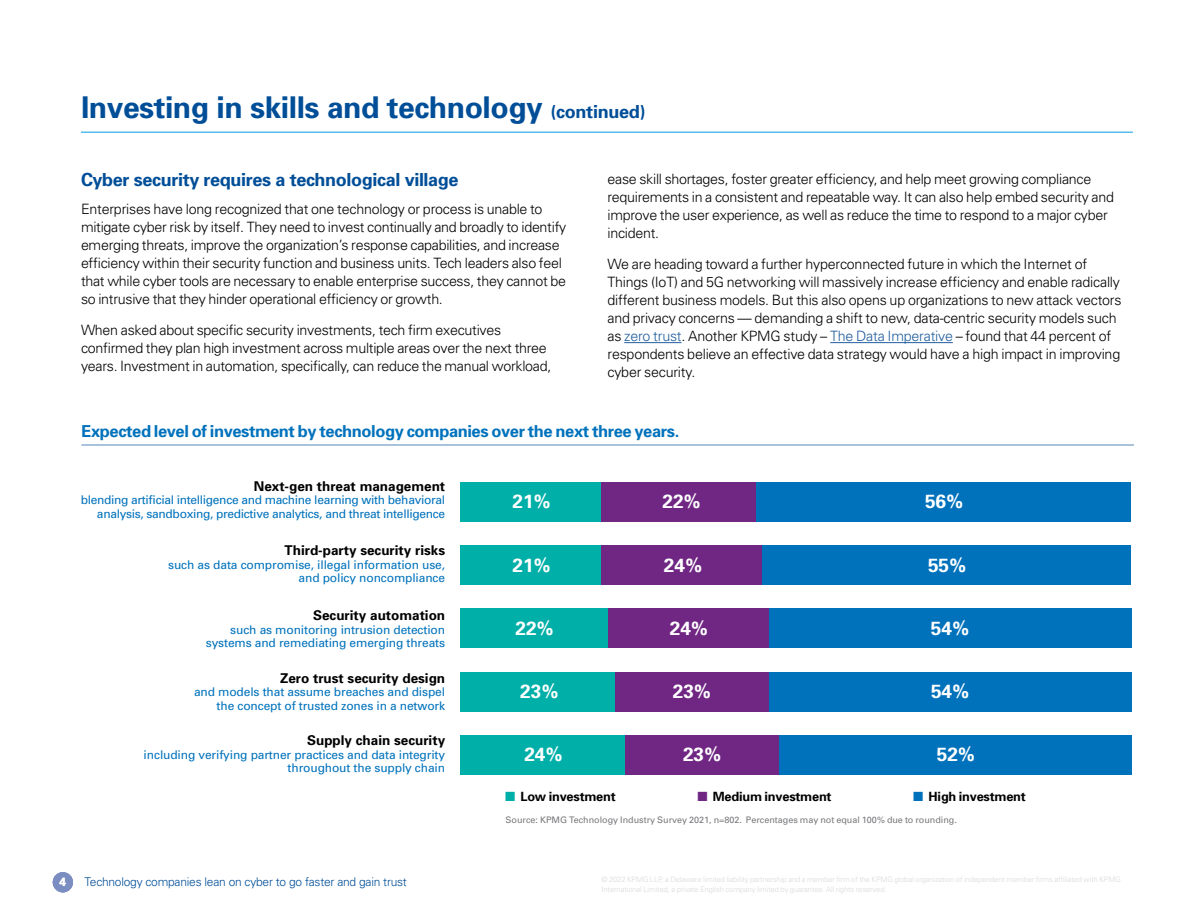
<style>
.page{position:relative;width:1188px;height:918px;background:#fff}
.page>*{position:absolute;margin:0;border:0;box-sizing:border-box;transform-origin:0 0}
.t1{font:700 30px "Univers";letter-spacing:-.015em;color:#004e98}
.t2{font:700 19.05px "Univers";letter-spacing:-.005em;color:#fff}
.t3{font:700 18px "Univers";letter-spacing:-.02em;color:#004e98}
.t4{font:700 16.5px "Univers";letter-spacing:-.025em;color:#0072bc}
.t5{font:300 14.25px/18px "Univers";letter-spacing:-.02em;color:#000}
.t6{font:700 13.5px "Univers";color:#000}
.t7{font:700 12.75px "Univers";letter-spacing:-.015em;color:#000}
.t8{font:12px/13.5px "Univers";letter-spacing:-.01em;color:#0072bc;text-align:right}
.t9{font:300 12px "Univers";letter-spacing:-.02em;color:#004e98}
.t10{font:700 12px "Univers";color:#fff}
.t11{font:9px "Univers";color:#77787b}
.s1{font-size:18px}
.s2{color:#215e9e}
.s3{font-family:"Pictograph One";font-weight:400;color:#00afa8}
.s4{font-family:"Pictograph One";font-weight:400;color:#702784}
.s5{font-family:"Pictograph One";font-weight:400;color:#0072bc}
</style>
<div class="page">
<hr style="left:81px;top:444px;width:1053px;height:2px;background:#004e98">
<hr style="left:624px;top:342px;width:58px;height:1px;background:#215e9e">
<hr style="left:830px;top:342px;width:123px;height:1px;background:#215e9e">
<hr style="left:81px;top:132px;width:1052px;height:1px;background:#009cdc">
<div style="left:756px;top:482px;width:375px;height:40px;background:#0072bc"></div>
<div style="left:762px;top:545px;width:369px;height:40px;background:#0072bc"></div>
<div style="left:769px;top:608px;width:362px;height:40px;background:#0072bc"></div>
<div style="left:769px;top:672px;width:362px;height:39px;background:#0072bc"></div>
<div style="left:779px;top:735px;width:352px;height:40px;background:#0072bc"></div>
<div style="left:601px;top:482px;width:155px;height:40px;background:#702784"></div>
<div style="left:601px;top:545px;width:161px;height:40px;background:#702784"></div>
<div style="left:608px;top:608px;width:161px;height:40px;background:#702784"></div>
<div style="left:615px;top:672px;width:154px;height:39px;background:#702784"></div>
<div style="left:625px;top:735px;width:154px;height:40px;background:#702784"></div>
<div style="left:460px;top:482px;width:141px;height:40px;background:#00afa8"></div>
<div style="left:460px;top:545px;width:141px;height:40px;background:#00afa8"></div>
<div style="left:460px;top:608px;width:148px;height:40px;background:#00afa8"></div>
<div style="left:460px;top:672px;width:155px;height:39px;background:#00afa8"></div>
<div style="left:460px;top:735px;width:165px;height:40px;background:#00afa8"></div>
<div style="left:53px;top:872px;width:20px;height:20px;background:#7b8ec1;border-radius:50%"></div>
<h1 class="t1" style="left:81px;top:90px;width:566px">Investing in skills and technology <span class="s1">(continued)</span></h1>
<p class="t3" style="left:81px;top:168px;width:379px">Cyber security requires a technological village</p>
<p class="t5" style="left:81px;top:200px;width:487px">Enterprises have long recognized that one technology or process is unable to mitigate cyber risk by itself. They need to invest continually and broadly to identify emerging threats, improve the organization’s response capabilities, and increase efficiency within their security function and business units. Tech leaders also feel that while cyber tools are necessary to enable enterprise success, they cannot be so intrusive that they hinder operational efficiency or growth.</p>
<p class="t5" style="left:81px;top:321px;width:472px">When asked about specific security investments, tech firm executives confirmed they plan high investment across multiple areas over the next three years. Investment in automation, specifically, can reduce the manual workload,</p>
<p class="t5" style="left:608px;top:170px;width:508px">ease skill shortages, foster greater efficiency, and help meet growing compliance requirements in a consistent and repeatable way. It can also help embed security and improve the user experience, as well as reduce the time to respond to a major cyber incident.</p>
<p class="t5" style="left:608px;top:255px;width:516px">We are heading toward a further hyperconnected future in which the Internet of Things (IoT) and 5G networking will massively increase efficiency and enable radically different business models. But this also opens up organizations to new attack vectors and privacy concerns — demanding a shift to new, data-centric security models such as <span class="s2">zero trust</span>. Another KPMG study – <span class="s2">The Data Imperative</span> – found that 44 percent of respondents believe an effective data strategy would have a high impact in improving cyber security.</p>
<p class="t4" style="left:82px;top:422px;width:599px">Expected level of investment by technology companies over the next three years.</p>
<p class="t6" style="left:254px;top:478px;width:193px">Next-gen threat management</p>
<p class="t8" style="left:81px;top:493px;width:366px">blending artificial intelligence and machine learning with behavioral analysis, sandboxing, predictive analytics, and threat intelligence</p>
<p class="t6" style="left:285px;top:542px;width:162px">Third-party security risks</p>
<p class="t8" style="left:168px;top:558px;width:278px">such as data compromise, illegal information use, and policy noncompliance</p>
<p class="t6" style="left:313px;top:607px;width:134px">Security automation</p>
<p class="t8" style="left:206px;top:623px;width:241px">such as monitoring intrusion detection systems and remediating emerging threats</p>
<p class="t6" style="left:280px;top:670px;width:167px">Zero trust security design</p>
<p class="t8" style="left:194px;top:685px;width:253px">and models that assume breaches and dispel the concept of trusted zones in a network</p>
<p class="t6" style="left:307px;top:732px;width:140px">Supply chain security</p>
<p class="t8" style="left:144px;top:748px;width:303px">including verifying partner practices and data integrity throughout the supply chain</p>
<p class="t10" style="left:60px;top:875px;width:8px">4</p>
<p class="t9" style="left:85px;top:875px;width:324px">Technology companies lean on cyber to go faster and gain trust</p>
<h2 class="t2" style="left:513px;top:490px;width:40px">21%</h2>
<h2 class="t2" style="left:663px;top:490px;width:40px">22%</h2>
<h2 class="t2" style="left:925px;top:490px;width:40px">56%</h2>
<h2 class="t2" style="left:513px;top:553px;width:40px">21%</h2>
<h2 class="t2" style="left:664px;top:553px;width:40px">24%</h2>
<h2 class="t2" style="left:928px;top:553px;width:40px">55%</h2>
<h2 class="t2" style="left:516px;top:617px;width:40px">22%</h2>
<h2 class="t2" style="left:670px;top:617px;width:40px">24%</h2>
<h2 class="t2" style="left:931px;top:617px;width:40px">54%</h2>
<h2 class="t2" style="left:520px;top:680px;width:40px">23%</h2>
<h2 class="t2" style="left:673px;top:680px;width:40px">23%</h2>
<h2 class="t2" style="left:931px;top:680px;width:40px">54%</h2>
<h2 class="t2" style="left:524px;top:743px;width:40px">24%</h2>
<h2 class="t2" style="left:683px;top:743px;width:40px">23%</h2>
<h2 class="t2" style="left:937px;top:743px;width:40px">52%</h2>
<p class="t7" style="left:505px;top:789px;width:112px"><span class="s3">4</span> Low investment</p>
<p class="t7" style="left:697px;top:789px;width:136px"><span class="s4">4</span> Medium investment</p>
<p class="t7" style="left:913px;top:789px;width:114px"><span class="s5">4</span> High investment</p>
<p class="t11" style="left:506px;top:814px;width:453px">Source: KPMG Technology Industry Survey 2021, n=802. Percentages may not equal 100% due to rounding.</p>
</div>
